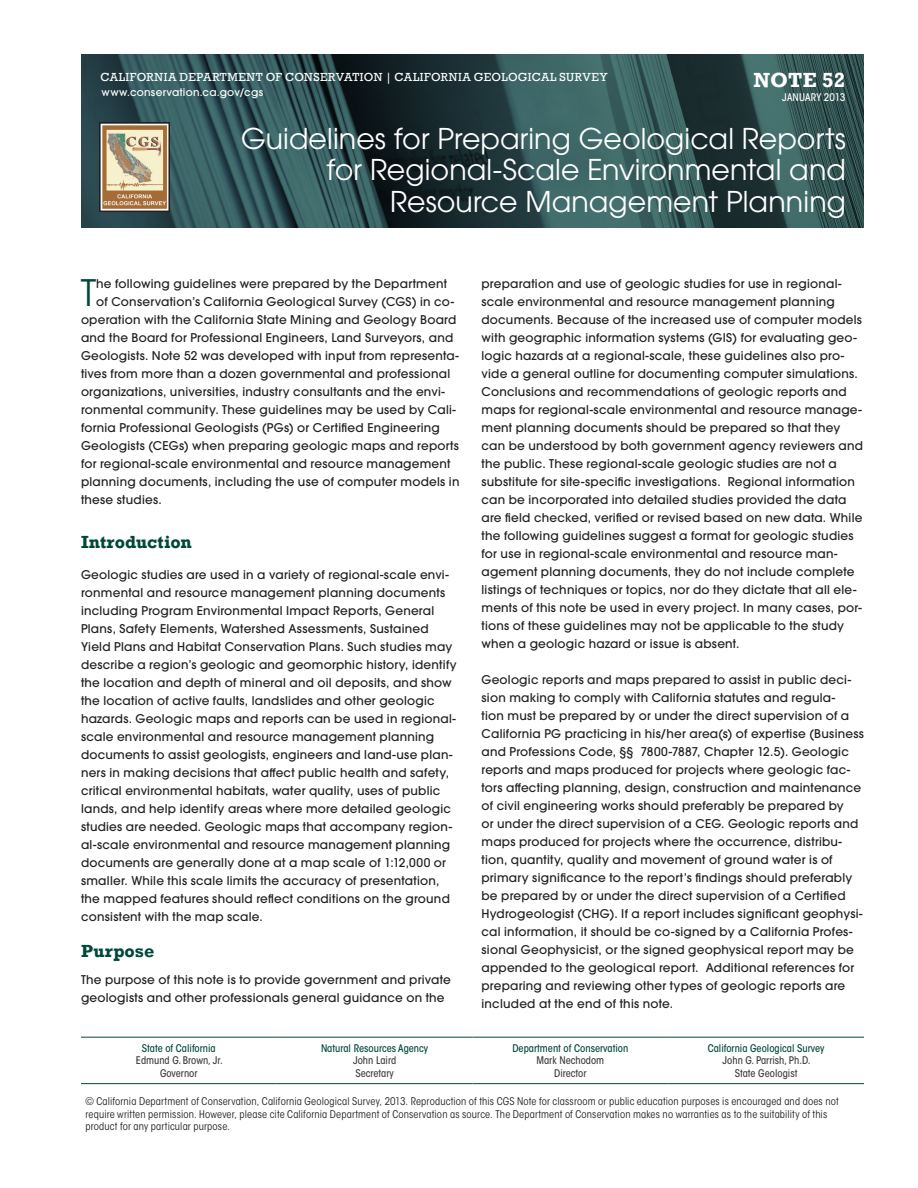
<style>
.page{position:relative;width:918px;height:1188px;background:#fff}
.page>*{position:absolute;margin:0;border:0;box-sizing:border-box;transform-origin:0 0}
._1st_Para_drop_cap{font:36.3px "ITC Avant Garde Std";color:#004839}
.t1{font:28.5px/31.5px "ITC Avant Garde Std";letter-spacing:.005em;color:#fff;text-align:right}
.t2{font:700 21px "Rockwell";letter-spacing:.005em;color:#fff}
.sub_head{font:700 18px "Rockwell";letter-spacing:.005em;color:#004839}
.Body{font:500 12px/18px "ITC Avant Garde Std";letter-spacing:.02em;color:#231f20}
.sub_head-2{font:500 12px/18px "ITC Avant Garde Std";letter-spacing:.02em;color:#231f20}
._1st_Para_drop_cap-2{font:500 12px "ITC Avant Garde Std";letter-spacing:.02em;color:#231f20}
.t3{font:12px "Rockwell";letter-spacing:.03em;color:#fff}
.t4{font:condensed 10.5px/12.6px "ITC Avant Garde Std";letter-spacing:.015em;color:#231f20}
.t5{font:500 condensed 10.5px "ITC Avant Garde Std";color:#3e3e3f}
.t6{font:500 condensed 10.5px "ITC Avant Garde Std";color:#004839}
.t7{font:500 10.5px "ITC Avant Garde Std";letter-spacing:.025em;color:#fff}
.t8{font:500 condensed 10.5px "ITC Avant Garde Std";letter-spacing:.01em;color:#fff}
</style>
<div class="page">
<img style="left:81px;top:54px;width:783px;height:174px">
<img style="left:99px;top:122px;width:70px;height:89px">
<hr style="left:81px;top:1037px;width:196px;height:1px;background:#004839">
<hr style="left:277px;top:1037px;width:195px;height:1px;background:#004839">
<hr style="left:472px;top:1037px;width:196px;height:1px;background:#004839">
<hr style="left:668px;top:1037px;width:196px;height:1px;background:#004839">
<hr style="left:81px;top:1083px;width:196px;height:1px;background:#004839">
<hr style="left:277px;top:1083px;width:195px;height:1px;background:#004839">
<hr style="left:472px;top:1083px;width:196px;height:1px;background:#004839">
<hr style="left:668px;top:1083px;width:196px;height:1px;background:#004839">
<p class="t2" style="left:754px;top:67px;width:93px">NOTE 52</p>
<p class="t8" style="left:782px;top:91px;width:65px">JANUARY 2013</p>
<p class="t1" style="left:241px;top:122px;width:606px">Guidelines for Preparing Geological Reports for Regional-Scale Environmental and<br>Resource Management Planning</p>
<p class="t3" style="left:100px;top:70px;width:509px">CALIFORNIA DEPARTMENT OF CONSERVATION | CALIFORNIA GEOLOGICAL SURVEY</p>
<p class="t7" style="left:102px;top:86px;width:163px">www.conservation.ca.gov/cgs</p>
<p class="_1st_Para_drop_cap" style="left:81px;top:270px;width:17px">T</p>
<p class="_1st_Para_drop_cap-2" style="left:96px;top:276px;width:352px">he following guidelines were prepared by the Department</p>
<p class="_1st_Para_drop_cap-2" style="left:96px;top:294px;width:359px">of Conservation’s California Geological Survey (CGS) in co-</p>
<p class="_1st_Para_drop_cap-2" style="left:81px;top:312px;width:377px">operation with the California State Mining and Geology Board</p>
<p class="_1st_Para_drop_cap-2" style="left:81px;top:330px;width:374px">and the Board for Professional Engineers, Land Surveyors, and</p>
<p class="_1st_Para_drop_cap-2" style="left:81px;top:348px;width:379px">Geologists. Note 52 was developed with input from representa-</p>
<p class="_1st_Para_drop_cap-2" style="left:81px;top:366px;width:371px">tives from more than a dozen governmental and professional</p>
<p class="_1st_Para_drop_cap-2" style="left:81px;top:384px;width:365px">organizations, universities, industry consultants and the envi-</p>
<p class="_1st_Para_drop_cap-2" style="left:81px;top:402px;width:377px">ronmental community. These guidelines may be used by Cali-</p>
<p class="_1st_Para_drop_cap-2" style="left:81px;top:420px;width:360px">fornia Professional Geologists (PGs) or Certified Engineering</p>
<p class="_1st_Para_drop_cap-2" style="left:81px;top:438px;width:379px">Geologists (CEGs) when preparing geologic maps and reports</p>
<p class="_1st_Para_drop_cap-2" style="left:81px;top:456px;width:371px">for regional-scale environmental and resource management</p>
<p class="_1st_Para_drop_cap-2" style="left:81px;top:474px;width:380px">planning documents, including the use of computer models in</p>
<p class="_1st_Para_drop_cap-2" style="left:81px;top:492px;width:82px">these studies.</p>
<p class="sub_head" style="left:81px;top:531px;width:112px">Introduction</p>
<p class="sub_head-2" style="left:81px;top:566px;width:377px">Geologic studies are used in a variety of regional-scale envi&shy;ronmental and resource management planning documents including Program Environmental Impact Reports, General Plans, Safety Elements, Watershed Assessments, Sustained Yield Plans and Habitat Conservation Plans. Such studies may describe a region’s geologic and geomorphic history, identify the location and depth of mineral and oil deposits, and show the location of active faults, landslides and other geologic hazards. Geologic maps and reports can be used in regional&shy;scale environmental and resource management planning documents to assist geologists, engineers and land-use plan&shy;ners in making decisions that affect public health and safety, critical environmental habitats, water quality, uses of public lands, and help identify areas where more detailed geologic studies are needed. Geologic maps that accompany region&shy;al-scale environmental and resource management planning documents are generally done at a map scale of 1:12,000 or smaller. While this scale limits the accuracy of presentation, the mapped features should reflect conditions on the ground consistent with the map scale.</p>
<p class="sub_head" style="left:81px;top:940px;width:75px">Purpose</p>
<p class="Body" style="left:81px;top:970px;width:371px">The purpose of this note is to provide government and private geologists and other professionals general guidance on the</p>
<p class="Body" style="left:482px;top:274px;width:383px">preparation and use of geologic studies for use in regional&shy;scale environmental and resource management planning documents. Because of the increased use of computer models with geographic information systems (GIS) for evaluating geo&shy;logic hazards at a regional-scale, these guidelines also pro&shy;vide a general outline for documenting computer simulations.<br>Conclusions and recommendations of geologic reports and maps for regional-scale environmental and resource manage&shy;ment planning documents should be prepared so that they can be understood by both government agency reviewers and the public. These regional-scale geologic studies are not a substitute for site-specific investigations. Regional information can be incorporated into detailed studies provided the data are field checked, verified or revised based on new data. While the following guidelines suggest a format for geologic studies for use in regional-scale environmental and resource man&shy;agement planning documents, they do not include complete listings of techniques or topics, nor do they dictate that all ele&shy;ments of this note be used in every project. In many cases, por&shy;tions of these guidelines may not be applicable to the study when a geologic hazard or issue is absent.</p>
<p class="Body" style="left:482px;top:670px;width:384px">Geologic reports and maps prepared to assist in public deci&shy;sion making to comply with California statutes and regula-<br>tion must be prepared by or under the direct supervision of a California PG practicing in his/her area(s) of expertise (Business and Professions Code, §§ 7800-7887, Chapter 12.5). Geologic reports and maps produced for projects where geologic fac&shy;tors affecting planning, design, construction and maintenance of civil engineering works should preferably be prepared by<br>or under the direct supervision of a CEG. Geologic reports and maps produced for projects where the occurrence, distribu&shy;tion, quantity, quality and movement of ground water is of primary significance to the report’s findings should preferably be prepared by or under the direct supervision of a Certified Hydrogeologist (CHG). If a report includes significant geophysi&shy;cal information, it should be co-signed by a California Profes&shy;sional Geophysicist, or the signed geophysical report may be appended to the geological report. Additional references for preparing and reviewing other types of geologic reports are included at the end of this note.</p>
<p class="t6" style="left:142px;top:1041px;width:75px">State of California</p>
<p class="t5" style="left:136px;top:1054px;width:88px">Edmund G. Brown, Jr.</p>
<p class="t5" style="left:160px;top:1067px;width:39px">Governor</p>
<p class="t6" style="left:321px;top:1041px;width:109px">Natural Resources Agency</p>
<p class="t5" style="left:353px;top:1054px;width:45px">John Laird</p>
<p class="t5" style="left:355px;top:1067px;width:40px">Secretary</p>
<p class="t6" style="left:512px;top:1041px;width:117px">Department of Conservation</p>
<p class="t5" style="left:536px;top:1054px;width:69px">Mark Nechodom</p>
<p class="t5" style="left:554px;top:1067px;width:34px">Director</p>
<p class="t6" style="left:708px;top:1041px;width:118px">California Geological Survey</p>
<p class="t5" style="left:723px;top:1054px;width:90px">John G. Parrish, Ph.D.</p>
<p class="t5" style="left:735px;top:1067px;width:64px">State Geologist</p>
<p class="t4" style="left:86px;top:1095px;width:755px">© California Department of Conservation, California Geological Survey, 2013. Reproduction of this CGS Note for classroom or public education purposes is encouraged and does not require written permission. However, please cite California Department of Conservation as source. The Department of Conservation makes no warranties as to the suitability of this product for any particular purpose.</p>
</div>
